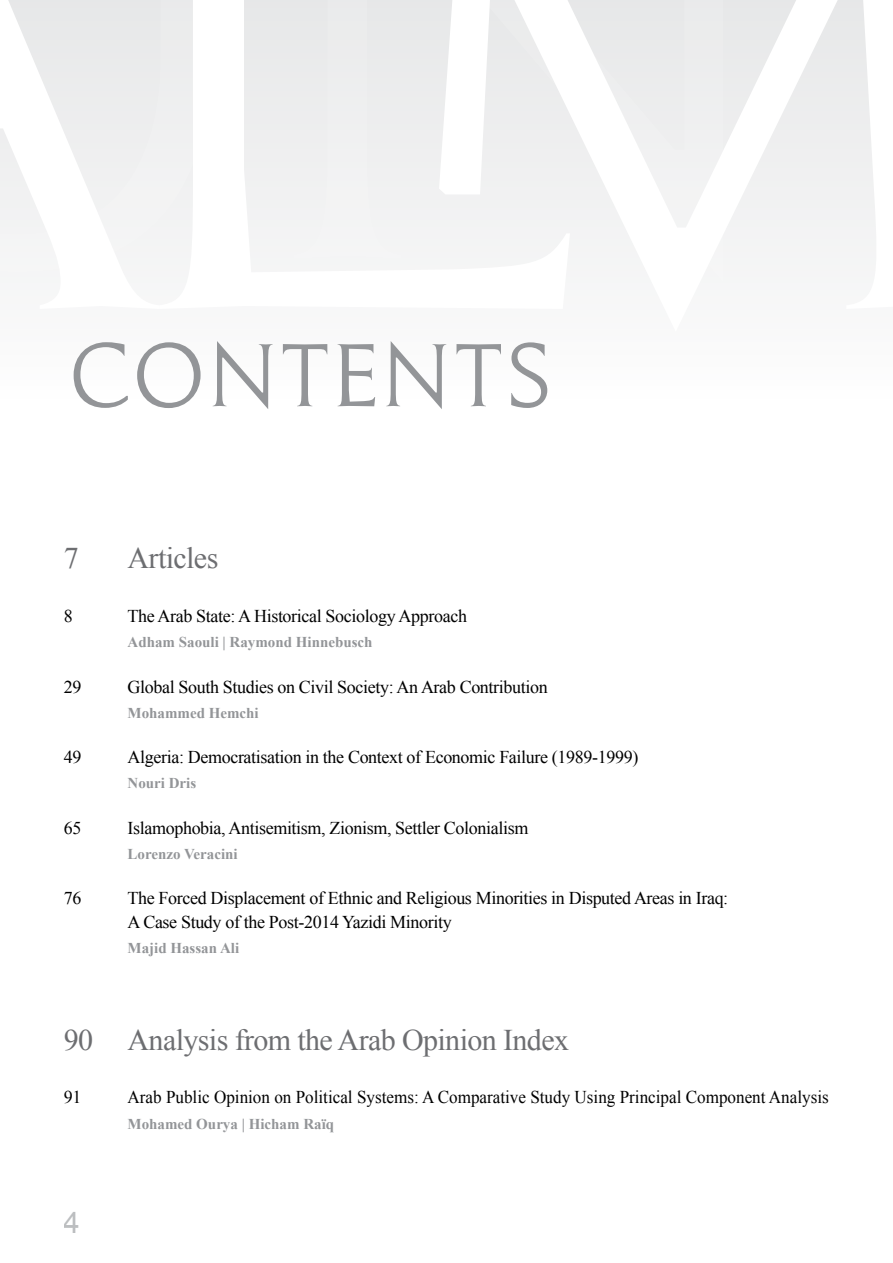
<style>
.page{position:relative;width:893px;height:1263px;background:#fff}
.page>*{position:absolute;margin:0;border:0;box-sizing:border-box;transform-origin:0 0}
.TOC_T{font:93px "Le Beaune New";color:#939598}
.t1{font:30px "Times New Roman";letter-spacing:-.02em;color:#6d6e71}
.t2{font:30px "Arial";color:#bcbec0}
.t3{font:18px/24px "Times New Roman";letter-spacing:-.02em;color:#000}
.t4{font:18px "Times New Roman";color:#000;scale:.95 1}
.t5{font:700 15px "Times New Roman";color:#939598}
</style>
<div class="page">
<div style="left:0;top:0;width:893px;height:406px;background:#fafafa"></div>
<svg style="left:244px;top:0;width:550px;height:187px;fill:#edeeee"></svg>
<svg style="left:0;top:0;width:193px;height:187px;fill:#edeeee"></svg>
<svg style="left:294px;top:0;width:464px;height:187px;fill:#edeeef"></svg>
<svg style="left:794px;top:0;width:79px;height:187px"></svg>
<p class="TOC_T" style="left:68px;top:320px;width:486px">CONTENTS</p>
<p class="t1" style="left:64px;top:538px;width:16px">7</p>
<p class="t1" style="left:128px;top:538px;width:92px">Articles</p>
<p class="t3" style="left:64px;top:604px;width:10px">8</p>
<p class="t3" style="left:128px;top:604px;width:341px">The Arab State: A Historical Sociology Approach</p>
<p class="t5" style="left:128px;top:632px;width:247px">Adham Saouli | Raymond Hinnebusch</p>
<p class="t3" style="left:64px;top:674px;width:19px">29</p>
<p class="t3" style="left:128px;top:674px;width:422px">Global South Studies on Civil Society: An Arab Contribution</p>
<p class="t5" style="left:128px;top:702px;width:133px">Mohammed Hemchi</p>
<p class="t3" style="left:64px;top:745px;width:19px">49</p>
<p class="t3" style="left:128px;top:745px;width:512px">Algeria: Democratisation in the Context of Economic Failure (1989-1999)</p>
<p class="t5" style="left:128px;top:773px;width:70px">Nouri Dris</p>
<p class="t3" style="left:64px;top:815px;width:19px">65</p>
<p class="t3" style="left:128px;top:815px;width:402px">Islamophobia, Antisemitism, Zionism, Settler Colonialism</p>
<p class="t5" style="left:128px;top:843px;width:112px">Lorenzo Veracini</p>
<p class="t3" style="left:64px;top:886px;width:19px">76</p>
<p class="t3" style="left:128px;top:886px;width:602px">The Forced Displacement of Ethnic and Religious Minorities in Disputed Areas in Iraq:<br>A Case Study of the Post-2014 Yazidi Minority</p>
<p class="t5" style="left:128px;top:938px;width:113px">Majid Hassan Ali</p>
<p class="t1" style="left:64px;top:1019px;width:507px">90 Analysis from the Arab Opinion Index</p>
<p class="t3" style="left:64px;top:1085px;width:19px">91</p>
<p class="t4" style="left:128px;top:1085px;width:740px">Arab Public Opinion on Political Systems: A Comparative Study Using Principal Component Analysis</p>
<p class="t5" style="left:128px;top:1113px;width:208px">Mohamed Ourya | Hicham Raïq</p>
<h2 class="t2" style="left:64px;top:1203px;width:18px">4</h2>
</div>
